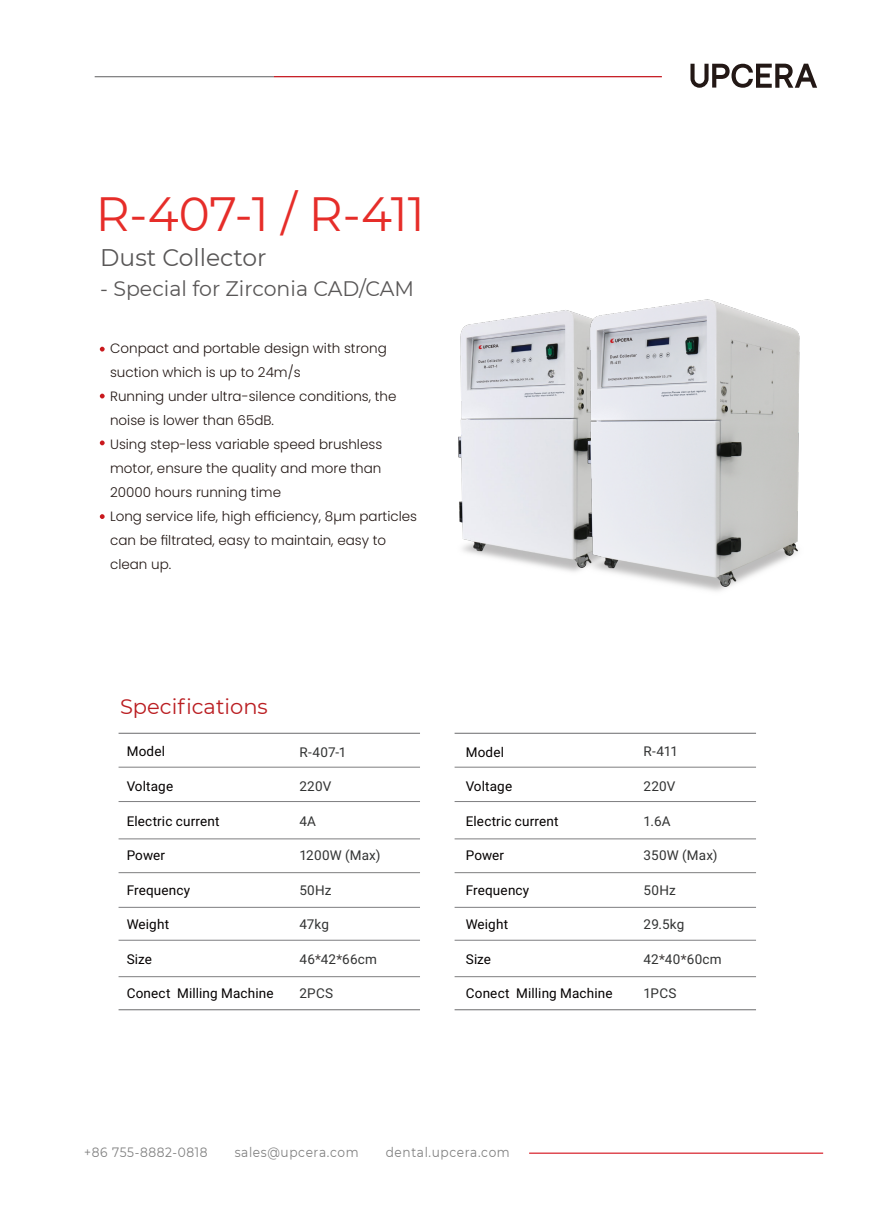
<style>
.page{position:relative;width:893px;height:1212px;background:#fff}
.page>*{position:absolute;margin:0;border:0;box-sizing:border-box;transform-origin:0 0}
.t1{font:48px "Montserrat";letter-spacing:-.005em;color:#e62d29}
.t2{font:24px "Montserrat";color:#595757}
.t3{font:21px "Montserrat";color:#595757}
.t4{font:21px "Montserrat";color:#ba1d21}
.t5{font:300 13.5px/24px "Poppins";color:#231815}
.t6{font:13.5px "Roboto";letter-spacing:.01em;color:#040000}
.t7{font:13.5px "Roboto";letter-spacing:.015em;color:#323333}
.t8{font:13.5px "Montserrat";letter-spacing:.05em;color:#808080;scale:.9 1}
.s1{color:#3e3a39}
</style>
<div class="page">
<hr style="left:529px;top:1152px;width:294px;height:2px;background:#d40e19">
<svg style="left:690px;top:64px;width:127px;height:24px"></svg>
<hr style="left:95px;top:76px;width:179px;height:1px;background:#7f7f80">
<hr style="left:274px;top:76px;width:388px;height:1px;background:#c5171e">
<hr style="left:119px;top:733px;width:301px;height:1px;background:#7e7e80">
<hr style="left:119px;top:940px;width:301px;height:1px;background:#7e7e80">
<hr style="left:119px;top:1009px;width:301px;height:1px;background:#7e7e80">
<hr style="left:119px;top:767px;width:301px;height:1px;background:#7e7e80">
<hr style="left:119px;top:801px;width:301px;height:1px;background:#7e7e80">
<hr style="left:119px;top:838px;width:301px;height:1px;background:#7e7e80">
<hr style="left:119px;top:872px;width:301px;height:1px;background:#7e7e80">
<hr style="left:119px;top:907px;width:301px;height:1px;background:#7e7e80">
<hr style="left:119px;top:976px;width:301px;height:1px;background:#7e7e80">
<hr style="left:455px;top:733px;width:301px;height:1px;background:#7e7e80">
<hr style="left:455px;top:940px;width:301px;height:1px;background:#7e7e80">
<hr style="left:455px;top:1009px;width:301px;height:1px;background:#7e7e80">
<hr style="left:455px;top:767px;width:301px;height:1px;background:#7e7e80">
<hr style="left:455px;top:801px;width:301px;height:1px;background:#7e7e80">
<hr style="left:455px;top:838px;width:301px;height:1px;background:#7e7e80">
<hr style="left:455px;top:872px;width:301px;height:1px;background:#7e7e80">
<hr style="left:455px;top:907px;width:301px;height:1px;background:#7e7e80">
<hr style="left:455px;top:976px;width:301px;height:1px;background:#7e7e80">
<img style="left:458px;top:299px;width:342px;height:293px">
<svg style="left:100px;top:347px;width:5px;height:4px"></svg>
<svg style="left:100px;top:394px;width:5px;height:4px"></svg>
<svg style="left:100px;top:440px;width:5px;height:5px"></svg>
<svg style="left:100px;top:514px;width:5px;height:5px"></svg>
<h1 class="t1" style="left:96px;top:181px;width:330px">R-407-1 / R-411</h1>
<h2 class="t2" style="left:100px;top:241px;width:168px">Dust Collector</h2>
<h3 class="t3" style="left:100px;top:274px;width:315px">- Special for Zirconia CAD/CAM</h3>
<p class="t5" style="left:110px;top:337px;width:309px">Conpact and portable design with strong suction which is up to 24m/s<br>Running under ultra-silence conditions, the noise is lower than 65dB.<br>Using step-less variable speed brushless motor, ensure the quality and more than 20000 hours running time<br>Long service life, high efficiency, 8µm particles can be filtrated, easy to maintain, easy to clean up.</p>
<h3 class="t4" style="left:120px;top:692px;width:149px">Specifications</h3>
<p class="t6" style="left:127px;top:742px;width:40px">Model</p>
<p class="t6" style="left:127px;top:777px;width:48px">Voltage</p>
<p class="t6" style="left:127px;top:811px;width:94px">Electric current</p>
<p class="t6" style="left:127px;top:846px;width:40px">Power</p>
<p class="t6" style="left:127px;top:880px;width:65px">Frequency</p>
<p class="t6" style="left:127px;top:915px;width:44px">Weight</p>
<p class="t6" style="left:127px;top:949px;width:27px">Size</p>
<p class="t6" style="left:127px;top:984px;width:148px">Conect Milling Machine</p>
<p class="t7" style="left:299px;top:742px;width:48px">R-407-1</p>
<p class="t7" style="left:299px;top:777px;width:33px">220V</p>
<p class="t7" style="left:299px;top:811px;width:18px">4A</p>
<p class="t7" style="left:299px;top:846px;width:83px">1200W (Max)</p>
<p class="t7" style="left:299px;top:880px;width:34px">50Hz</p>
<p class="t7" style="left:299px;top:915px;width:31px">47kg</p>
<p class="t7" style="left:299px;top:949px;width:79px">46<span class="s1">*</span>42<span class="s1">*</span>66cm</p>
<p class="t7" style="left:299px;top:984px;width:35px">2PCS</p>
<p class="t6" style="left:466px;top:742px;width:40px">Model</p>
<p class="t6" style="left:466px;top:777px;width:48px">Voltage</p>
<p class="t6" style="left:466px;top:811px;width:94px">Electric current</p>
<p class="t6" style="left:466px;top:846px;width:40px">Power</p>
<p class="t6" style="left:466px;top:880px;width:65px">Frequency</p>
<p class="t6" style="left:466px;top:915px;width:44px">Weight</p>
<p class="t6" style="left:466px;top:949px;width:27px">Size</p>
<p class="t6" style="left:466px;top:984px;width:148px">Conect Milling Machine</p>
<p class="t7" style="left:644px;top:742px;width:36px">R-411</p>
<p class="t7" style="left:644px;top:777px;width:33px">220V</p>
<p class="t7" style="left:644px;top:811px;width:29px">1.6A</p>
<p class="t7" style="left:644px;top:846px;width:76px">350W (Max)</p>
<p class="t7" style="left:644px;top:880px;width:34px">50Hz</p>
<p class="t7" style="left:644px;top:915px;width:42px">29.5kg</p>
<p class="t7" style="left:644px;top:949px;width:80px">42<span class="s1">*</span>40<span class="s1">*</span>60cm</p>
<p class="t7" style="left:644px;top:984px;width:35px">1PCS</p>
<p class="t8" style="left:84px;top:1143px;width:139px">+86 755-8882-0818</p>
<p class="t8" style="left:235px;top:1143px;width:139px">sales@upcera.com</p>
<p class="t8" style="left:386px;top:1143px;width:139px">dental.upcera.com</p>
</div>
